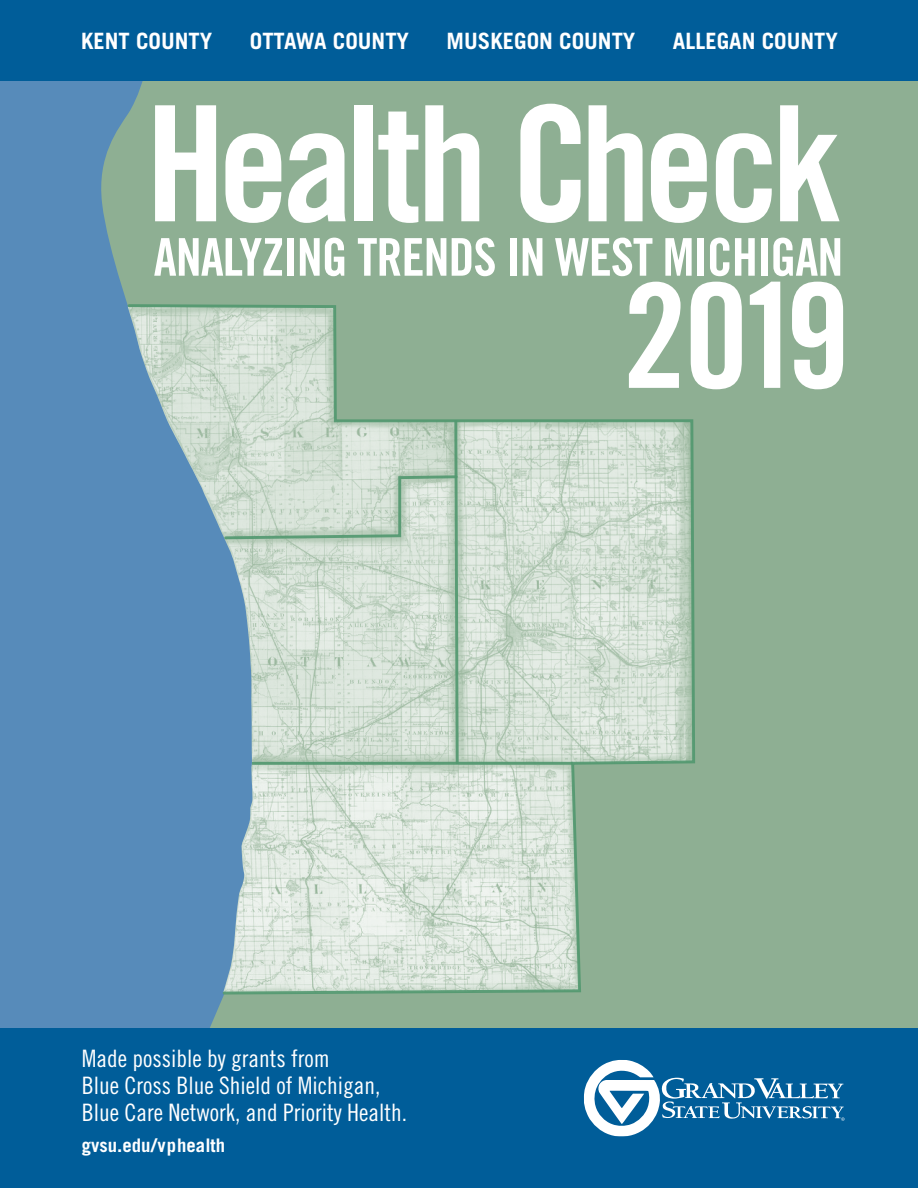
<style>
.page{position:relative;width:918px;height:1188px;background:#fff}
.page>*{position:absolute;margin:0;border:0;box-sizing:border-box;transform-origin:0 0}
.t1{font:160.65px "Trade Gothic LT Std Bd Cn 20";letter-spacing:-.05em;color:#fff}
.t2{font:145.2px "Trade Gothic LT Std Bd Cn 20";color:#fff}
.t3{font:52.05px "Trade Gothic LT Std Bd Cn 20";letter-spacing:-.02em;color:#fff}
.t4{font:24px/27px "Trade Gothic LT Std Cn 18";color:#fff}
.t5{font:700 22.5px "Trade Gothic LT Std";color:#fff}
.t6{font:700 18.75px "Trade Gothic LT Std";color:#fff}
</style>
<div class="page">
<div style="left:1px;top:0;width:501px;height:1188px;background:#578bba"></div>
<div style="left:101px;top:81px;width:817px;height:947px;background:#8eaf93"></div>
<div style="left:0;top:0;width:918px;height:81px;background:#005d99"></div>
<svg style="left:126px;top:303px;width:571px;height:693px"></svg>
<hr style="left:252px;top:762px;width:321px;height:3px;background:#51986f">
<svg style="left:223px;top:419px;width:237px;height:346px;background:#c3d5cc"></svg>
<div style="left:0;top:1028px;width:918px;height:160px;background:#005d99"></div>
<svg style="left:584px;top:1060px;width:261px;height:77px"></svg>
<p class="t5" style="left:81px;top:27px;width:133px">KENT COUNTY</p>
<p class="t5" style="left:250px;top:27px;width:161px">OTTAWA COUNTY</p>
<p class="t5" style="left:447px;top:27px;width:190px">MUSKEGON COUNTY</p>
<p class="t5" style="left:673px;top:27px;width:167px">ALLEGAN COUNTY</p>
<h1 class="t1" style="left:145px;top:66px;width:699px">Health Check</h1>
<h1 class="t3" style="left:154px;top:226px;width:691px">ANALYZING TRENDS IN WEST MICHIGAN</h1>
<h1 class="t2" style="left:623px;top:248px;width:229px">2019</h1>
<p class="t4" style="left:82px;top:1045px;width:327px">Made possible by grants from<br>Blue Cross Blue Shield of Michigan,<br>Blue Care Network, and Priority Health.</p>
<p class="t6" style="left:82px;top:1134px;width:145px">gvsu.edu/vphealth</p>
</div>
